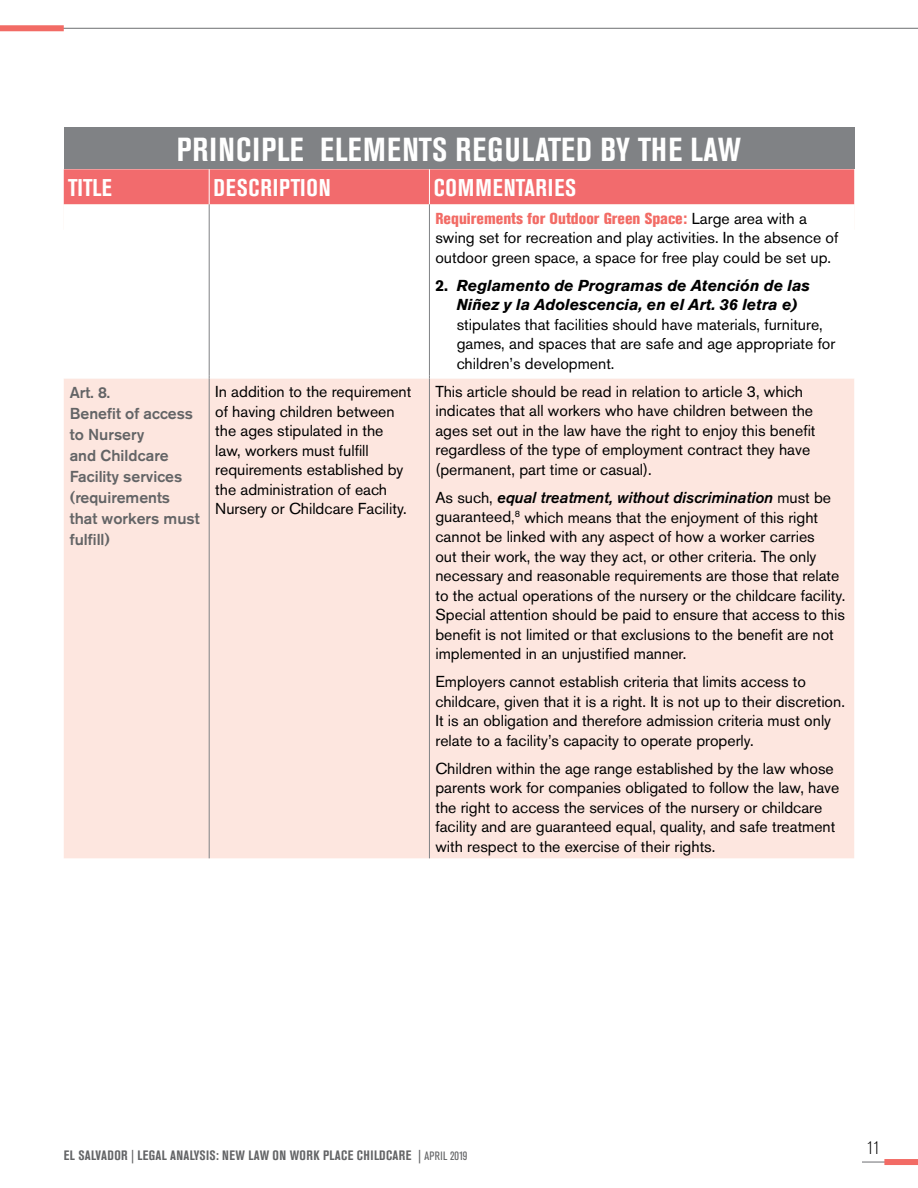
<style>
.page{position:relative;width:918px;height:1188px;background:#fff}
.page>*{position:absolute;margin:0;border:0;box-sizing:border-box;transform-origin:0 0}
.t1{font:700 condensed 33px "Akzidenz Grotesk BE";letter-spacing:.035em;color:#fff}
.t2{font:700 condensed 24px "Akzidenz Grotesk BE";letter-spacing:.035em;color:#fff}
.t3{font:300 condensed 18px "Akzidenz Grotesk BE";color:#000}
.t4{font:15.75px/19.5px "Akzidenz Grotesk BE";color:#000}
.t5{font:500 15.75px/21px "Akzidenz Grotesk BE";color:#636466}
.t6{font:italic 700 15.75px/19.5px "Akzidenz Grotesk BE";color:#000}
.t7{font:700 condensed 13.5px "Akzidenz Grotesk BE";letter-spacing:.02em;color:#636466}
.s1{font-weight:800;font-stretch:condensed;color:#f26b65}
.s2{font-style:normal}
.s3{font-weight:500;font-style:italic}
.s4{font-weight:400;font-size:12px}
</style>
<div class="page">
<svg style="left:862px;top:1162px;width:22px;height:1px"></svg>
<div style="left:884px;top:1159px;width:34px;height:6px;background:#f26b65"></div>
<hr style="left:0;top:28px;width:918px;height:1px;background:#6d6e71">
<div style="left:0;top:25px;width:64px;height:6px;background:#f26b65"></div>
<div style="left:64px;top:128px;width:790px;height:41px;background:#808285"></div>
<div style="left:64px;top:378px;width:790px;height:480px;background:#fde6df"></div>
<div style="left:64px;top:169px;width:790px;height:36px;background:#f26b6d"></div>
<hr style="left:209px;top:230px;width:1px;height:148px;background:#808285">
<hr style="left:429px;top:230px;width:1px;height:148px;background:#808285">
<hr style="left:209px;top:378px;width:1px;height:480px;background:#808285">
<hr style="left:429px;top:378px;width:1px;height:480px;background:#808285">
<hr style="left:209px;top:205px;width:1px;height:170px;background:#808285">
<hr style="left:429px;top:205px;width:1px;height:170px;background:#808285">
<h1 class="t1" style="left:177px;top:130px;width:566px">PRINCIPLE ELEMENTS REGULATED BY THE LAW</h1>
<h2 class="t2" style="left:68px;top:174px;width:45px">TITLE</h2>
<h2 class="t2" style="left:213px;top:174px;width:119px">DESCRIPTION</h2>
<h2 class="t2" style="left:434px;top:174px;width:144px">COMMENTARIES</h2>
<p class="t4" style="left:435px;top:208px;width:404px"><span class="s1">Requirements for Outdoor Green Space:</span> Large area with a swing set for recreation and play activities. In the absence of outdoor green space, a space for free play could be set up.</p>
<p class="t6" style="left:457px;top:275px;width:355px;text-indent:-21px"><span class="s2">2.</span> Reglamento de Programas de Atención de las<br>Niñez y la Adolescencia, en el Art. 36 letra e)</p>
<p class="t4" style="left:457px;top:314px;width:380px">stipulates that facilities should have materials, furniture, games, and spaces that are safe and age appropriate for children’s development.</p>
<p class="t5" style="left:70px;top:382px;width:131px">Art. 8.<br>Benefit of access to Nursery<br>and Childcare<br>Facility services (requirements that workers must fulfill)</p>
<p class="t4" style="left:215px;top:382px;width:198px">In addition to the requirement of having children between the ages stipulated in the law, workers must fulfill requirements established by the administration of each<br>Nursery or Childcare Facility.</p>
<p class="t4" style="left:435px;top:382px;width:382px">This article should be read in relation to article 3, which indicates that all workers who have children between the ages set out in the law have the right to enjoy this benefit regardless of the type of employment contract they have (permanent, part time or casual).</p>
<p class="t4" style="left:435px;top:488px;width:411px">As such, <span class="s3">equal treatment, without discrimination</span> must be guaranteed,<sup>8</sup> which means that the enjoyment of this right cannot be linked with any aspect of how a worker carries<br>out their work, the way they act, or other criteria. The only necessary and reasonable requirements are those that relate to the actual operations of the nursery or the childcare facility.<br>Special attention should be paid to ensure that access to this benefit is not limited or that exclusions to the benefit are not implemented in an unjustified manner.</p>
<p class="t4" style="left:435px;top:672px;width:411px">Employers cannot establish criteria that limits access to childcare, given that it is a right. It is not up to their discretion.<br>It is an obligation and therefore admission criteria must only relate to a facility’s capacity to operate properly.</p>
<p class="t4" style="left:435px;top:758px;width:405px">Children within the age range established by the law whose parents work for companies obligated to follow the law, have the right to access the services of the nursery or childcare facility and are guaranteed equal, quality, and safe treatment with respect to the exercise of their rights.</p>
<p class="t7" style="left:64px;top:1148px;width:405px">EL SALVADOR | LEGAL ANALYSIS: NEW LAW ON WORK PLACE CHILDCARE | <span class="s4">APRIL 2019</span></p>
<p class="t3" style="left:867px;top:1138px;width:14px">11</p>
</div>
